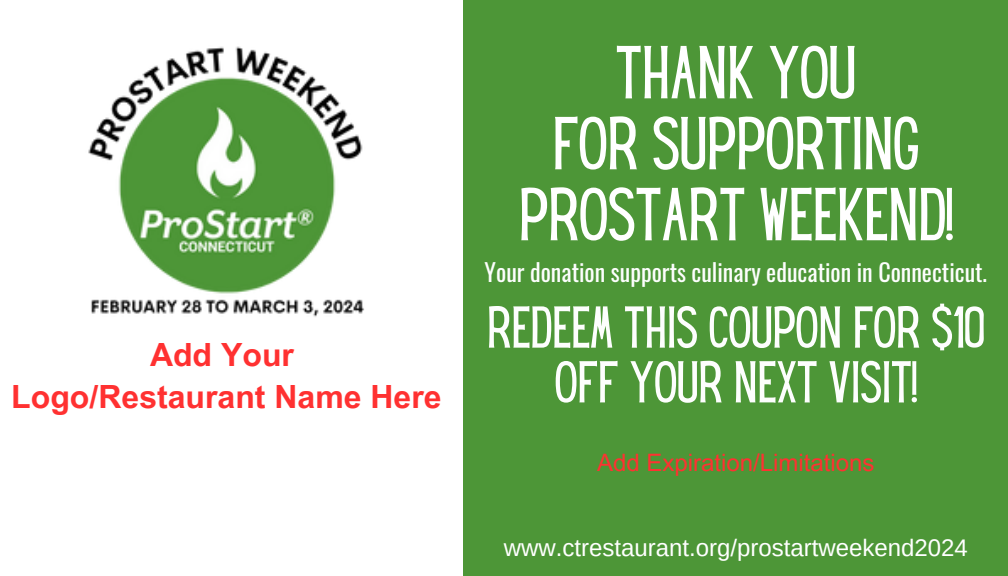
<style>
.page{position:relative;width:1008px;height:576px;background:#fff}
.page>*{position:absolute;margin:0;border:0;box-sizing:border-box;transform-origin:0 0}
.t1{font:65.6px/70.8px "Hey Gotcha";color:#fff;text-align:center}
.t2{font:51.6px/54.8px "Hey Gotcha";color:#fdfefd;text-align:center}
.t3{font:700 32px/42.8px "Arial MT Pro";color:#ff3131;text-align:center}
.t4{font:24px "Oswald";color:#fdfefd}
.t5{font:24px "Arimo";color:#fff}
.t6{font:24px "Arial MT Pro";color:#ff3131}
</style>
<div class="page">
<img style="left:88px;top:46px;width:276px;height:271px">
<div style="left:464px;top:0;width:544px;height:576px;background:#4d9637"></div>
<p class="t3" style="left:11px;top:337px;width:432px">Add Your<br>Logo/Restaurant Name Here</p>
<h3 class="t1" style="left:519px;top:43px;width:435px">THANK YOU<br>FOR SUPPORTING<br>PROSTART WEEKEND!</h3>
<h1 class="t4" style="left:485px;top:253px;width:504px">Your donation supports culinary education in Connecticut.</h1>
<p class="t2" style="left:487px;top:305px;width:499px">REDEEM THIS COUPON FOR $10<br>OFF YOUR NEXT VISIT!</p>
<h2 class="t6" style="left:597px;top:454px;width:279px">Add Expiration/Limitations</h2>
<p class="t5" style="left:504px;top:535px;width:465px">www.ctrestaurant.org/prostartweekend2024</p>
</div>
